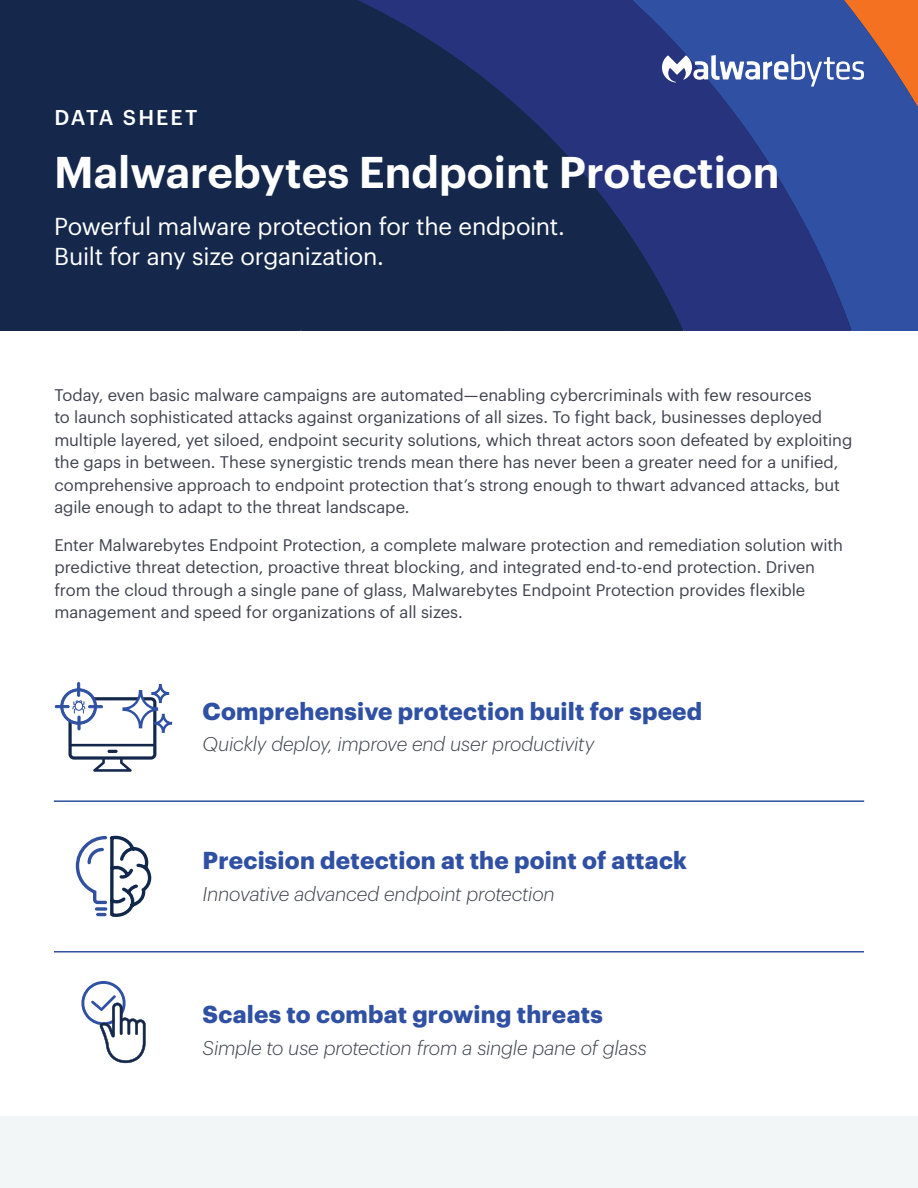
<style>
.page{position:relative;width:918px;height:1188px;background:#fff}
.page>*{position:absolute;margin:0;border:0;box-sizing:border-box;transform-origin:0 0}
.t1{font:600 43.5px "Graphik";color:#fff}
.t2{font:700 24px "Graphik";letter-spacing:.01em;color:#3051a3}
.t3{font:24px/30px "Graphik";letter-spacing:-.015em;color:#fff}
.t4{font:500 21px "Graphik";letter-spacing:.095em;color:#fff}
.t5{font:italic 300 19.5px "Graphik";letter-spacing:-.01em;color:#40424e}
.t6{font:16.5px/22.5px "Graphik";letter-spacing:-.005em;color:#40424e}
</style>
<div class="page">
<svg style="left:744px;top:0;width:156px;height:330px;background:#364a93"></svg>
<svg style="left:0;top:0;width:744px;height:330px;background:#1f2f68"></svg>
<div style="left:0;top:90px;width:588px;height:240px;background:#15284c"></div>
<div style="left:0;top:245px;width:431px;height:85px;background:#15284c"></div>
<svg style="left:662px;top:54px;width:202px;height:33px"></svg>
<div style="left:77px;top:682px;width:3px;height:15px;border:1px solid #3051a3"></div>
<svg style="left:55px;top:683px;width:117px;height:89px"></svg>
<svg style="left:75px;top:835px;width:77px;height:82px"></svg>
<svg style="left:81px;top:981px;width:65px;height:82px"></svg>
<div style="left:0;top:1117px;width:918px;height:71px;background:#f3f6f7"></div>
<hr style="left:54px;top:800px;width:810px;height:2px;background:#31519e">
<hr style="left:54px;top:951px;width:810px;height:2px;background:#31519e">
<p class="t4" style="left:54px;top:101px;width:144px">DATA SHEET</p>
<h1 class="t1" style="left:54px;top:139px;width:727px">Malwarebytes Endpoint Protection</h1>
<h2 class="t3" style="left:54px;top:210px;width:512px">Powerful malware protection for the endpoint.<br>Built for any size organization.</h2>
<p class="t6" style="left:54px;top:382px;width:800px">Today, even basic malware campaigns are automated—enabling cybercriminals with few resources<br>to launch sophisticated attacks against organizations of all sizes. To fight back, businesses deployed multiple layered, yet siloed, endpoint security solutions, which threat actors soon defeated by exploiting the gaps in between. These synergistic trends mean there has never been a greater need for a unified, comprehensive approach to endpoint protection that’s strong enough to thwart advanced attacks, but agile enough to adapt to the threat landscape.</p>
<p class="t6" style="left:54px;top:532px;width:790px">Enter Malwarebytes Endpoint Protection, a complete malware protection and remediation solution with predictive threat detection, proactive threat blocking, and integrated end-to-end protection. Driven from the cloud through a single pane of glass, Malwarebytes Endpoint Protection provides flexible management and speed for organizations of all sizes.</p>
<h2 class="t2" style="left:203px;top:692px;width:501px">Comprehensive protection built for speed</h2>
<p class="t5" style="left:203px;top:730px;width:393px">Quickly deploy, improve end user productivity</p>
<h2 class="t2" style="left:203px;top:842px;width:486px">Precision detection at the point of attack</h2>
<p class="t5" style="left:203px;top:880px;width:354px">Innovative advanced endpoint protection</p>
<h2 class="t2" style="left:203px;top:996px;width:402px">Scales to combat growing threats</h2>
<p class="t5" style="left:203px;top:1033px;width:446px">Simple to use protection from a single pane of glass</p>
</div>
